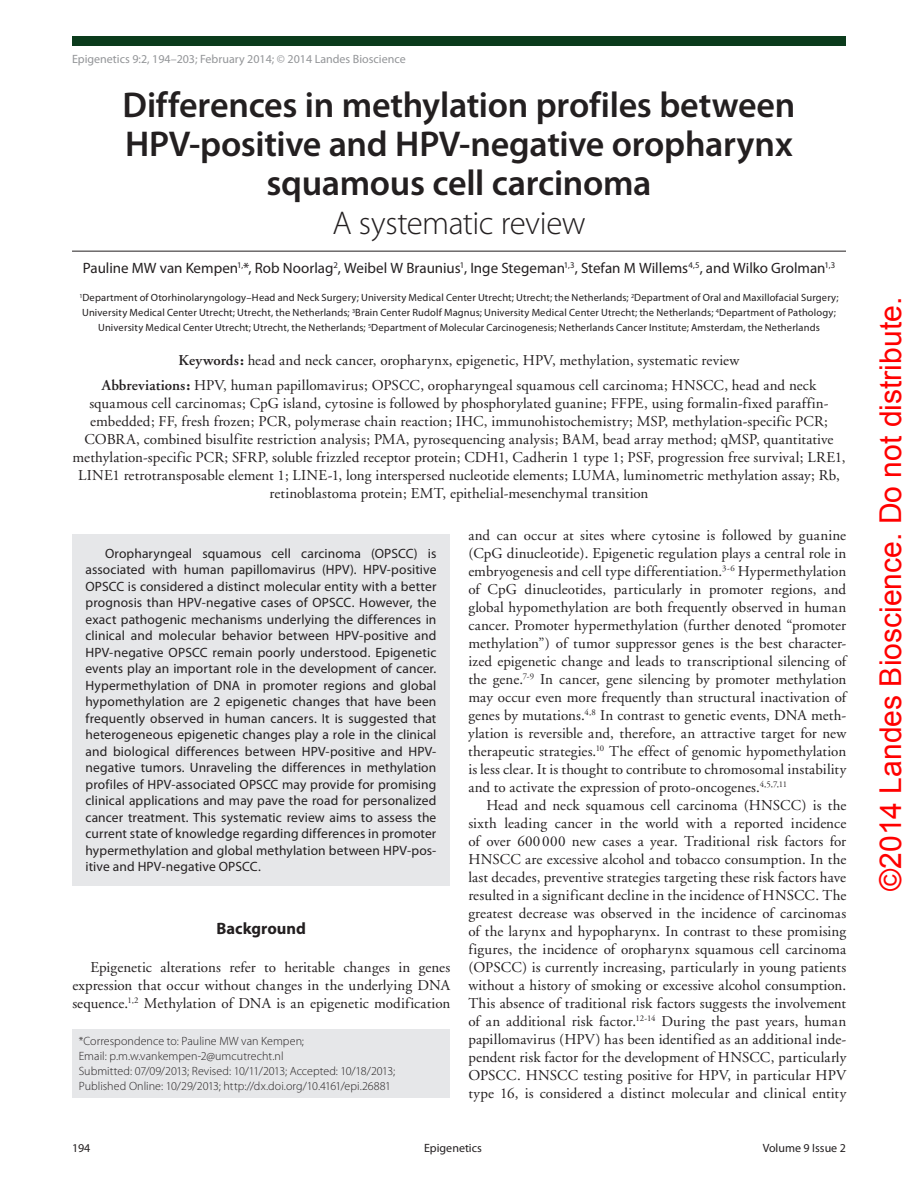
<style>
.page{position:relative;width:918px;height:1188px;background:#fff}
.page>*{position:absolute;margin:0;border:0;box-sizing:border-box;transform-origin:0 0}
.t1{font:600 36px/39px "Myriad Pro";letter-spacing:-.01em;color:#231f20;text-align:center}
.t2{font:300 33px "Myriad Pro";letter-spacing:-.015em;color:#231f20}
.t3{font:30.15px "Arial";color:#f00}
.t4{font:700 16.5px "Myriad Pro";color:#231f20}
.t5{font:15px/18px "Adobe Garamond";letter-spacing:.01em;color:#231f20;text-align:justify}
.t6{font:15px "Myriad Pro";color:#231f20}
.t7{font:13.5px/16.5px "Myriad Pro";letter-spacing:.01em;color:#231f20;text-align:justify}
.t8{font:300 12px/15px "Myriad Pro";color:#231f20}
.t9{font:12px "Myriad Pro";color:#939598}
.t10{font:12px "Myriad Pro";color:#231f20}
.t11{font:10.5px/15px "Myriad Pro";letter-spacing:.01em;color:#231f20;text-align:center}
.s1{font-weight:600}
.s2{font-weight:700}
</style>
<div class="page">
<div style="left:72px;top:36px;width:774px;height:10px;background:#0b3b1c"></div>
<div style="left:72px;top:1029px;width:378px;height:69px;background:#e6e7e9"></div>
<hr style="left:72px;top:251px;width:774px;height:1px;background:#231f20">
<div style="left:72px;top:534px;width:378px;height:352px;background:#e6e7e9"></div>
<p class="t9" style="left:72px;top:52px;width:335px">Epigenetics 9:2, 194–203; February 2014; © 2014 Landes Bioscience</p>
<h1 class="t1" style="left:123px;top:85px;width:674px">Differences in methylation profiles between<br>HPV-positive and HPV-negative oropharynx squamous cell carcinoma</h1>
<h2 class="t2" style="left:332px;top:203px;width:255px">A systematic review</h2>
<p class="t6" style="left:83px;top:258px;width:754px">Pauline MW van Kempen<sup>1,</sup>*, Rob Noorlag<sup>2</sup>, Weibel W Braunius<sup>1</sup>, Inge Stegeman<sup>1,3</sup>, Stefan M Willems<sup>4,5</sup>, and Wilko Grolman<sup>1,3</sup></p>
<p class="t11" style="left:79px;top:290px;width:761px"><sup>1</sup>Department of Otorhinolaryngology–Head and Neck Surgery; University Medical Center Utrecht; Utrecht; the Netherlands; <sup>2</sup>Department of Oral and Maxillofacial Surgery;<br>University Medical Center Utrecht; Utrecht, the Netherlands; <sup>3</sup>Brain Center Rudolf Magnus; University Medical Center Utrecht; the Netherlands; <sup>4</sup>Department of Pathology;<br>University Medical Center Utrecht; Utrecht, the Netherlands; <sup>5</sup>Department of Molecular Carcinogenesis; Netherlands Cancer I nstitute; Amsterdam, the Netherlands</p>
<p class="t5" style="left:102px;top:349px;width:716px;line-height:24.8px;text-align:center"><span class="s1">Keywords</span><span class="s2">:</span> head and neck cancer, oropharynx, epigenetic, HPV, methylation, systematic review<br><span class="s1">Abbreviations</span><span class="s2">:</span> HPV, human papillomavirus; OPSCC, oropharyngeal squamous cell carcinoma; HNSCC, head and neck</p>
<p class="t5" style="left:73px;top:395px;width:774px;text-align:center">squamous cell carcinomas; CpG island, cytosine is followed by phosphorylated guanine; FFPE, using formalin-fixed paraffin&shy;embedded; FF, fresh frozen; PCR, polymerase chain reaction; IHC, immunohistochemistry; MSP, methylation-specific PCR; COBRA, combined bisulfite restriction analysis; PMA, pyrosequencing analysis; BAM, bead array method; qMSP, quantitative methylation-specific PCR; SFRP, soluble frizzled receptor protein; CDH1, Cadherin 1 type 1; PSF, progression free survival; LRE1, LINE1 retrotransposable element 1; LINE-1, long interspersed nucleotide elements; LUMA, luminometric methylation assay; Rb, retinoblastoma protein; EMT, epithelial-mesenchymal transition</p>
<p class="t7" style="left:85px;top:545px;width:352px;text-indent:20px">Oropharyngeal squamous cell carcinoma (OPSCC) is associated with human papillomavirus (HPV). HPV-positive OPSCC is considered a distinct molecular entity with a better prognosis than HPV-negative cases of OPSCC. However, the exact pathogenic mechanisms underlying the differences in clinical and molecular behavior between HPV-positive and HPV-negative OPSCC remain poorly understood. Epigenetic events play an important role in the development of cancer.<br>Hypermethylation of DNA in promoter regions and global hypomethylation are 2 epigenetic changes that have been frequently observed in human cancers. It is suggested that heterogeneous epigenetic changes play a role in the clinical and biological differences between HPV-positive and HPV&shy;negative tumors. Unraveling the differences in methylation profiles of HPV-associated OPSCC may provide for promising clinical applications and may pave the road for personalized cancer treatment. This systematic review aims to assess the current state of knowledge regarding differences in promoter hypermethylation and global methylation between HPV-pos&shy;itive and HPV-negative OPSCC.</p>
<p class="t4" style="left:217px;top:918px;width:91px">Background</p>
<p class="t5" style="left:72px;top:959px;width:380px;text-indent:18px">Epigenetic alterations refer to heritable changes in genes expression that occur without changes in the underlying DNA sequence.<sup>1,2</sup> Methylation of DNA is an epigenetic modification</p>
<p class="t8" style="left:79px;top:1033px;width:318px">*Correspondence to: Pauline MW van Kempen;<br>Email: p.m.w.vankempen-2@umcutrecht.nl<br>Submitted: 07/09/2013; Revised: 10/11/2013; Accepted: 10/18/2013; Published Online: 10/29/2013; http://dx.doi.org/10.4161/epi.26881</p>
<p class="t5" style="left:468px;top:527px;width:380px">and can occur at sites where cytosine is followed by guanine (CpG dinucleotide). Epigenetic regulation plays a central role in embryogenesis and cell type differentiation.<sup>3-6</sup> Hypermethylation of CpG dinucleotides, particularly in promoter regions, and global hypomethylation are both frequently observed in human cancer. Promoter hypermethylation (further denoted “promoter methylation”) of tumor suppressor genes is the best character&shy;ized epigenetic change and leads to transcriptional silencing of the gene.<sup>7-9</sup> In cancer, gene silencing by promoter methylation may occur even more frequently than structural inactivation of genes by mutations.<sup>4,8</sup> In contrast to genetic events, DNA meth&shy;ylation is reversible and, therefore, an attractive target for new therapeutic strategies.<sup>10</sup> The effect of genomic hypomethylation is less clear. It is thought to contribute to chromosomal instability and to activate the expression of proto-oncogenes.<sup>4,5,7,11</sup></p>
<p class="t5" style="left:468px;top:797px;width:379px;text-indent:18px">Head and neck squamous cell carcinoma (HNSCC) is the sixth leading cancer in the world with a reported incidence of over 600 000 new cases a year. Traditional risk factors for HNSCC are excessive alcohol and tobacco consumption. In the last decades, preventive strategies targeting these risk factors have resulted in a significant decline in the incidence of HNSCC. The greatest decrease was observed in the incidence of carcinomas of the larynx and hypopharynx. In contrast to these promising figures, the incidence of oropharynx squamous cell carcinoma (OPSCC) is currently increasing, particularly in young patients without a history of smoking or excessive alcohol consumption.<br>This absence of traditional risk factors suggests the involvement of an additional risk factor.<sup>12-14</sup> During the past years, human papillomavirus (HPV) has been identified as an additional inde&shy;pendent risk factor for the development of HNSCC, particularly OPSCC. HNSCC testing positive for HPV, in particular HPV type 16, is considered a distinct molecular and clinical entity</p>
<p class="t10" style="left:72px;top:1141px;width:20px">194</p>
<p class="t10" style="left:424px;top:1141px;width:59px">Epigenetics</p>
<p class="t10" style="left:763px;top:1141px;width:85px">Volume 9 Issue 2</p>
<h3 class="t3" style="left:871px;top:891px;width:595px;rotate:-90deg">©2014 Landes Bioscience. Do not distribute.</h3>
</div>
